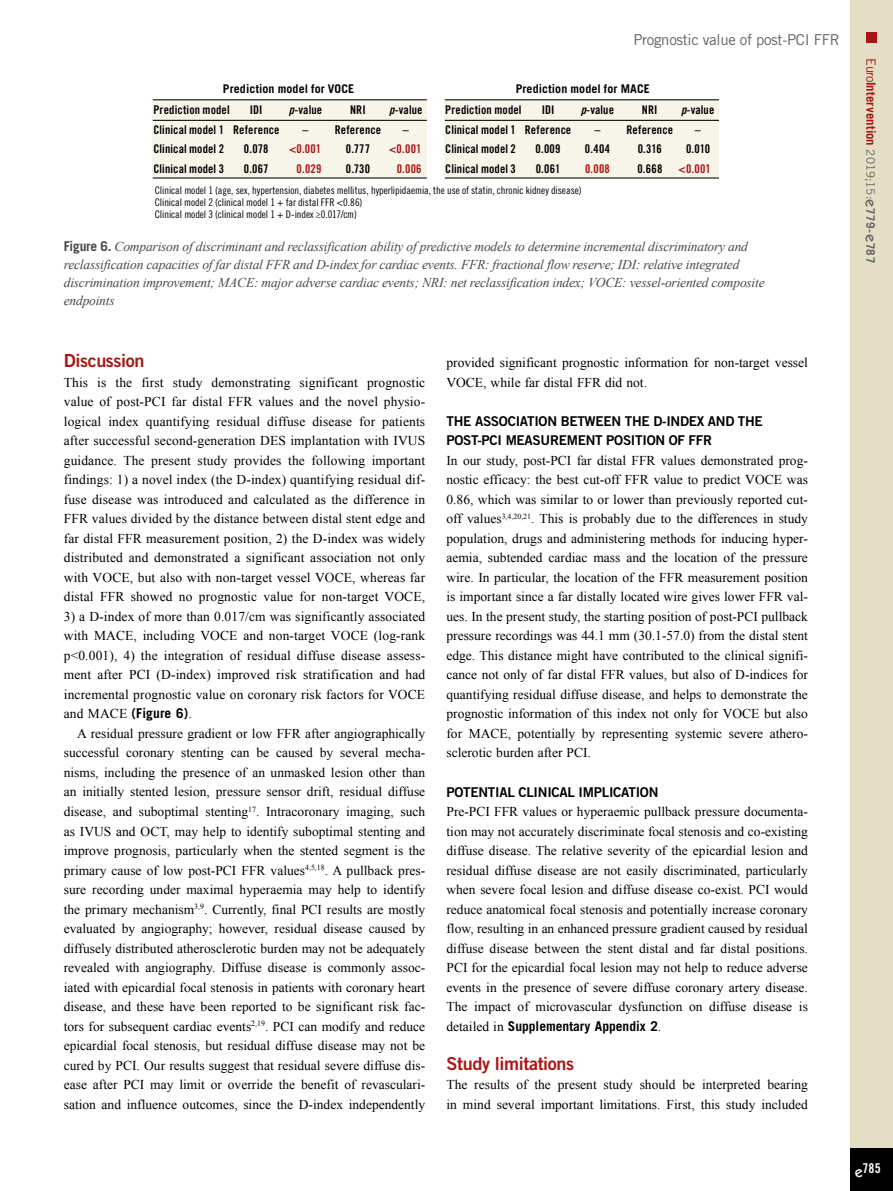
<style>
.page{position:relative;width:893px;height:1191px;background:#fff}
.page>*{position:absolute;margin:0;border:0;box-sizing:border-box;transform-origin:0 0}
.t1{font:18px "Trade Gothic LT Std Bd 2";letter-spacing:-.02em;color:#a81613}
.t2{font:15px "Trade Gothic LT Std";letter-spacing:-.02em;color:#626261}
.t3{font:13.5px/19.5px "Times New Roman";color:#000;text-align:justify}
.t4{font:italic 13.5px/18px "Times New Roman";letter-spacing:-.015em;color:#484847}
.t5{font:13.5px/19.5px "Trade Gothic LT Std Bd 2";letter-spacing:-.02em;color:#000}
.t6{font:700 13.5px "Trade Gothic LT Std";color:#000}
.t7{font:13.5px "Trade Gothic LT Std Bd Cn 20";color:#fff}
.t8{font:700 12.75px "Trade Gothic LT Std";letter-spacing:.005em;color:#a81613}
.t9{font:12px "Trade Gothic LT Std Bd Cn 20";letter-spacing:.01em;color:#000}
.t10{font:700 12px "Trade Gothic LT Std";letter-spacing:.01em;color:#000}
.t11{font:12px "Trade Gothic LT Std Bd Cn 20";letter-spacing:.02em;color:#a81613}
.t12{font:10.5px/12px "Trade Gothic LT Std Cn 18";letter-spacing:-.01em;color:#000}
.s1{font-family:"Trade Gothic LT Std Bd Cn 20 Obl"}
.s2{font-family:"Trade Gothic LT Std";font-weight:700;font-style:normal}
.s3{font-family:"Times New Roman";font-weight:400}
.s4{font-weight:400}
.s5{font-weight:400;font-size:11.7px;color:#626261}
.s6{font-family:"ITC Kabel Std";font-weight:500;font-size:15px;color:#626261}
.s7{font-size:11.7px;color:#626261}
.s8{font-family:"ITC Kabel Std";font-weight:500;font-size:15px}
</style>
<div class="page">
<div style="left:850px;top:0;width:43px;height:1191px;background:#e4dfc4"></div>
<div style="left:850px;top:1148px;width:43px;height:43px;background:#000"></div>
<div style="left:866px;top:32px;width:11px;height:10px;background:#a81613"></div>
<div style="left:153px;top:99px;width:274px;height:79px;background:#f7f5ea"></div>
<div style="left:444px;top:99px;width:274px;height:79px;background:#f7f5ea"></div>
<hr style="left:153px;top:99px;width:274px;height:1px;background:#000">
<hr style="left:153px;top:120px;width:274px;height:1px;background:#000">
<hr style="left:153px;top:177px;width:274px;height:1px;background:#000">
<hr style="left:445px;top:99px;width:274px;height:1px;background:#000">
<hr style="left:445px;top:120px;width:274px;height:1px;background:#000">
<hr style="left:445px;top:177px;width:274px;height:1px;background:#000">
<p class="t2" style="left:633px;top:30px;width:208px">Prognostic value of post-PCI FFR</p>
<p class="t10" style="left:223px;top:81px;width:133px">Prediction model for VOCE</p>
<p class="t10" style="left:516px;top:81px;width:136px">Prediction model for MACE</p>
<p class="t9" style="left:445px;top:103px;width:78px">Prediction model</p>
<p class="t9" style="left:542px;top:103px;width:14px">IDI</p>
<p class="t9" style="left:581px;top:103px;width:35px"><span class="s1">p</span>-value</p>
<p class="t9" style="left:642px;top:103px;width:17px">NRI</p>
<p class="t9" style="left:681px;top:103px;width:35px"><span class="s1">p</span>-value</p>
<p class="t9" style="left:445px;top:122px;width:127px">Clinical model 1 Reference</p>
<p class="t9" style="left:594px;top:122px;width:80px">– Reference</p>
<p class="t9" style="left:695px;top:122px;width:7px">–</p>
<p class="t9" style="left:445px;top:142px;width:72px">Clinical model 2</p>
<p class="t9" style="left:536px;top:142px;width:26px">0.009</p>
<p class="t9" style="left:585px;top:142px;width:27px">0.404</p>
<p class="t9" style="left:638px;top:142px;width:26px">0.316</p>
<p class="t9" style="left:686px;top:142px;width:26px">0.010</p>
<p class="t9" style="left:445px;top:161px;width:72px">Clinical model 3</p>
<p class="t9" style="left:536px;top:161px;width:26px">0.061</p>
<p class="t11" style="left:585px;top:161px;width:26px">0.008</p>
<p class="t9" style="left:637px;top:161px;width:26px">0.668</p>
<p class="t11" style="left:678px;top:161px;width:34px">&lt;0.001</p>
<p class="t12" style="left:155px;top:184px;width:428px">Clinical model 1 (age, sex, hypertension, diabetes mellitus, hyperlipidaemia, the use of statin, chronic kidney disease)<br>Clinical model 2 (clinical model 1 + far distal FFR &lt;0.86)<br>Clinical model 3 (clinical model 1 + D-index ≥0.017/cm)</p>
<p class="t4" style="left:64px;top:237px;width:702px"><span class="s2">Figure 6.</span> Comparison of discriminant and reclassification ability of predictive models to determine incremental discriminatory and reclassification capacities of far distal FFR and D-index for cardiac events. FFR: fractional flow reserve; IDI: relative integrated discrimination improvement; MACE: major adverse cardiac events; NRI: net reclassification index; VOCE: vessel-oriented composite endpoints</p>
<p class="t9" style="left:153px;top:103px;width:78px">Prediction model</p>
<p class="t9" style="left:250px;top:103px;width:14px">IDI</p>
<p class="t9" style="left:289px;top:103px;width:35px"><span class="s1">p</span>-value</p>
<p class="t9" style="left:350px;top:103px;width:17px">NRI</p>
<p class="t9" style="left:389px;top:103px;width:35px"><span class="s1">p</span>-value</p>
<p class="t9" style="left:153px;top:122px;width:127px">Clinical model 1 Reference</p>
<p class="t9" style="left:303px;top:122px;width:80px">– Reference</p>
<p class="t9" style="left:403px;top:122px;width:7px">–</p>
<p class="t9" style="left:153px;top:142px;width:72px">Clinical model 2</p>
<p class="t9" style="left:244px;top:142px;width:26px">0.078</p>
<p class="t11" style="left:289px;top:142px;width:34px">&lt;0.001</p>
<p class="t9" style="left:346px;top:142px;width:26px">0.777</p>
<p class="t11" style="left:389px;top:142px;width:34px">&lt;0.001</p>
<p class="t9" style="left:153px;top:161px;width:72px">Clinical model 3</p>
<p class="t9" style="left:244px;top:161px;width:26px">0.067</p>
<p class="t11" style="left:297px;top:161px;width:26px">0.029</p>
<p class="t9" style="left:346px;top:161px;width:26px">0.730</p>
<p class="t11" style="left:397px;top:161px;width:26px">0.006</p>
<h1 class="t1" style="left:64px;top:350px;width:82px">Discussion</h1>
<p class="t3" style="left:64px;top:372px;width:363px">This is the first study demonstrating significant prognostic value of post-PCI far distal FFR values and the novel physio&shy;logical index quantifying residual diffuse disease for patients after successful second-generation DES implantation with IVUS guidance. The present study provides the following important findings: 1) a novel index (the D-index) quantifying residual dif&shy;fuse disease was introduced and calculated as the difference in FFR values divided by the distance between distal stent edge and far distal FFR measurement position, 2) the D-index was widely distributed and demonstrated a significant association not only with VOCE, but also with non-target vessel VOCE, whereas far distal FFR showed no prognostic value for non-target VOCE,</p>
<p class="t3" style="left:64px;top:606px;width:363px">3) a D-index of more than 0.017/cm was significantly associated with MACE, including VOCE and non-target VOCE (log-rank p&lt;0.001), 4) the integration of residual diffuse disease assess&shy;ment after PCI (D-index) improved risk stratification and had incremental prognostic value on coronary risk factors for VOCE</p>
<p class="t6" style="left:64px;top:705px;width:130px"><span class="s3">and MACE</span> (Figure 6)<span class="s3">.</span></p>
<p class="t3" style="left:64px;top:723px;width:363px;text-indent:14px">A residual pressure gradient or low FFR after angiographically successful coronary stenting can be caused by several mecha&shy;nisms, including the presence of an unmasked lesion other than an initially stented lesion, pressure sensor drift, residual diffuse disease, and suboptimal stenting<sup>17</sup>. Intracoronary imaging, such as IVUS and OCT, may help to identify suboptimal stenting and improve prognosis, particularly when the stented segment is the primary cause of low post-PCI FFR values<sup>4,5,18</sup>. A pullback pres&shy;sure recording under maximal hyperaemia may help to identify the primary mechanism<sup>3,9</sup>. Currently, final PCI results are mostly evaluated by angiography; however, residual disease caused by diffusely distributed atherosclerotic burden may not be adequately revealed with angiography. Diffuse disease is commonly assoc&shy;iated with epicardial focal stenosis in patients with coronary heart disease, and these have been reported to be significant risk fac&shy;tors for subsequent cardiac events<sup>2,19</sup>. PCI can modify and reduce epicardial focal stenosis, but residual diffuse disease may not be cured by PCI. Our results suggest that residual severe diffuse dis&shy;ease after PCI may limit or override the benefit of revasculari&shy;sation and influence outcomes, since the D-index independently</p>
<p class="t3" style="left:446px;top:353px;width:363px">provided significant prognostic information for non-target vessel<br>VOCE, while far distal FFR did not.</p>
<p class="t5" style="left:446px;top:411px;width:318px">THE ASSOCIATION BETWEEN THE D-INDEX AND THE<br>POST-PCI MEASUREMENT POSITION OF FFR</p>
<p class="t3" style="left:446px;top:450px;width:363px">In our study, post-PCI far distal FFR values demonstrated prog&shy;nostic efficacy: the best cut-off FFR value to predict VOCE was 0.86, which was similar to or lower than previously reported cut&shy;off values<sup>3,4,20,21</sup>. This is probably due to the differences in study population, drugs and administering methods for inducing hyper&shy;aemia, subtended cardiac mass and the location of the pressure wire. In particular, the location of the FFR measurement position is important since a far distally located wire gives lower FFR val&shy;ues. In the present study, the starting position of post-PCI pullback pressure recordings was 44.1 mm (30.1-57.0) from the distal stent edge. This distance might have contributed to the clinical signifi&shy;cance not only of far distal FFR values, but also of D-indices for quantifying residual diffuse disease, and helps to demonstrate the prognostic information of this index not only for VOCE but also for MACE, potentially by representing systemic severe athero&shy;sclerotic burden after PCI.</p>
<p class="t5" style="left:446px;top:781px;width:213px">POTENTIAL CLINICAL IMPLICATION</p>
<p class="t3" style="left:446px;top:801px;width:363px">Pre-PCI FFR values or hyperaemic pullback pressure documenta&shy;tion may not accurately discriminate focal stenosis and co-existing diffuse disease. The relative severity of the epicardial lesion and residual diffuse disease are not easily discriminated, particularly when severe focal lesion and diffuse disease co-exist. PCI would reduce anatomical focal stenosis and potentially increase coronary flow, resulting in an enhanced pressure gradient caused by residual diffuse disease between the stent distal and far distal positions.<br>PCI for the epicardial focal lesion may not help to reduce adverse events in the presence of severe diffuse coronary artery disease.<br>The impact of microvascular dysfunction on diffuse disease is</p>
<p class="t6" style="left:446px;top:1017px;width:216px"><span class="s3">detailed in</span> Supplementary Appendix 2<span class="s3">.</span></p>
<h1 class="t1" style="left:446px;top:1052px;width:129px">Study limitations</h1>
<p class="t3" style="left:446px;top:1074px;width:363px">The results of the present study should be interpreted bearing in mind several important limitations. First, this study included</p>
<p class="t8" style="left:879px;top:58px;width:206px;rotate:90deg"><span class="s4">Euro</span>Intervention <span class="s5">2019;15:</span><span class="s6">e</span><span class="s7">779-</span><span class="s6">e</span><span class="s7">787</span></p>
<p class="t7" style="left:855px;top:1160px;width:28px"><span class="s8">e</span>785</p>
</div>
